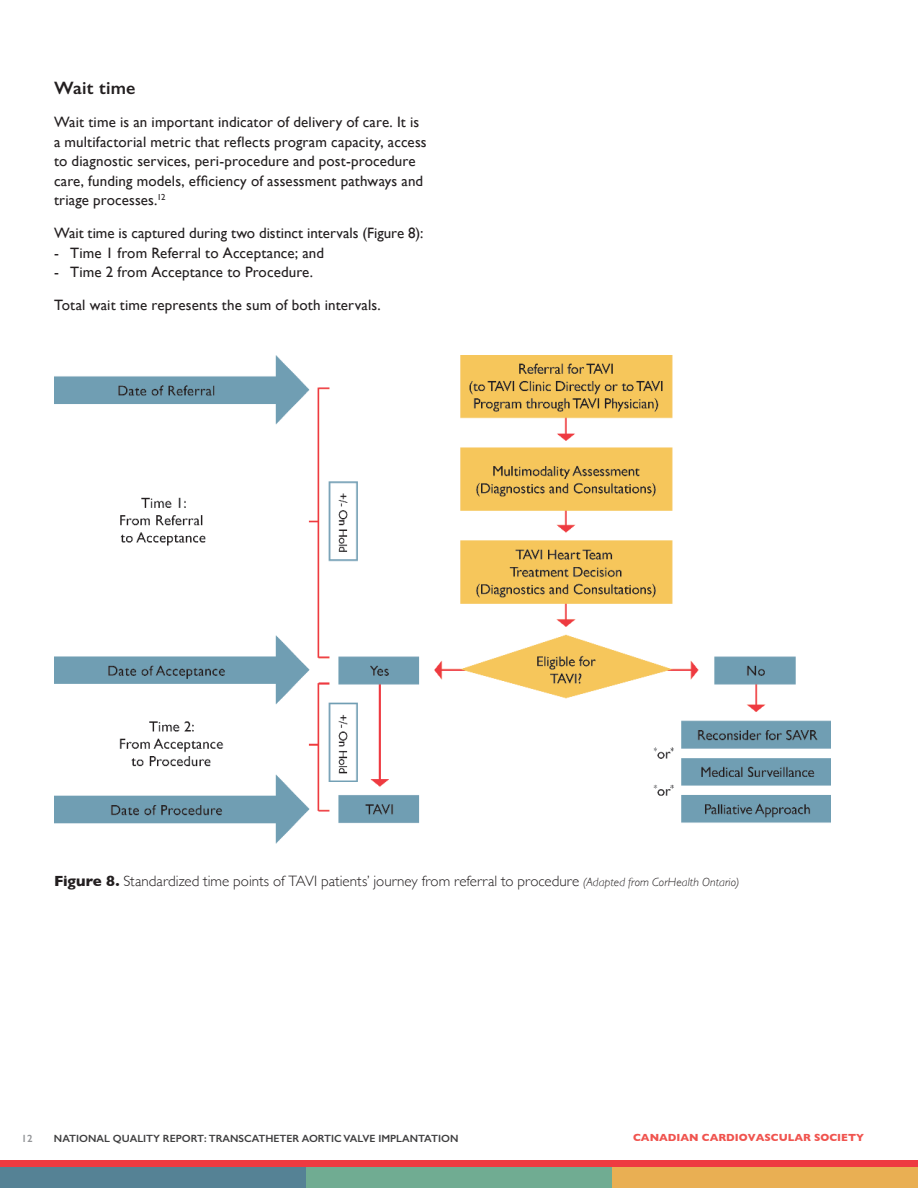
<style>
.page{position:relative;width:918px;height:1188px;background:#fff}
.page>*{position:absolute;margin:0;border:0;box-sizing:border-box;transform-origin:0 0}
.t1{font:600 18px "Gill Sans";letter-spacing:.015em;color:#231f20}
.t2{font:15px/19.5px "Gill Sans";letter-spacing:.01em;color:#231f20}
.t3{font:300 15px "Gill Sans";color:#231f20}
.t4{font:600 10.5px "Gill Sans";color:#3e3e3f}
.t5{font:700 10.5px "Gill Sans";color:#f0544f}
.t6{font:600 10.5px "Gill Sans";color:#939598}
.s1{font-weight:700}
.s2{font-style:italic;font-size:12px}
</style>
<div class="page">
<div style="left:0;top:1160px;width:918px;height:8px;background:#ee3a41"></div>
<div style="left:0;top:1168px;width:306px;height:20px;background:#558295"></div>
<div style="left:306px;top:1168px;width:306px;height:20px;background:#70ac92"></div>
<div style="left:612px;top:1168px;width:306px;height:20px;background:#e9af53"></div>
<img style="left:54px;top:355px;width:777px;height:489px">
<p class="t1" style="left:54px;top:81px;width:83px">Wait time</p>
<p class="t2" style="left:54px;top:113px;width:374px">Wait time is an important indicator of delivery of care. It is a multifactorial metric that reflects program capacity, access to diagnostic services, peri-procedure and post-procedure care, funding models, efficiency of assessment pathways and triage processes.<sup>12</sup></p>
<p class="t2" style="left:54px;top:223px;width:371px">Wait time is captured during two distinct intervals (Figure 8):</p>
<p class="t2" style="left:54px;top:244px;width:272px">- Time 1 from Referral to Acceptance; and</p>
<p class="t2" style="left:54px;top:263px;width:261px">- Time 2 from Acceptance to Procedure.</p>
<p class="t2" style="left:54px;top:295px;width:328px">Total wait time represents the sum of both intervals.</p>
<p class="t3" style="left:54px;top:875px;width:687px"><span class="s1">Figure 8.</span> Standardized time points of TAVI patients’ journey from referral to procedure <span class="s2">(Adapted from CorHealth Ontario)</span></p>
<p class="t6" style="left:21px;top:1134px;width:13px">12</p>
<p class="t4" style="left:54px;top:1134px;width:406px">NATIONAL QUALITY REPORT: TRANSCATHETER AORTIC VALVE IMPLANTATION</p>
<p class="t5" style="left:633px;top:1133px;width:232px">CANADIAN CARDIOVASCULAR SOCIETY</p>
</div>
